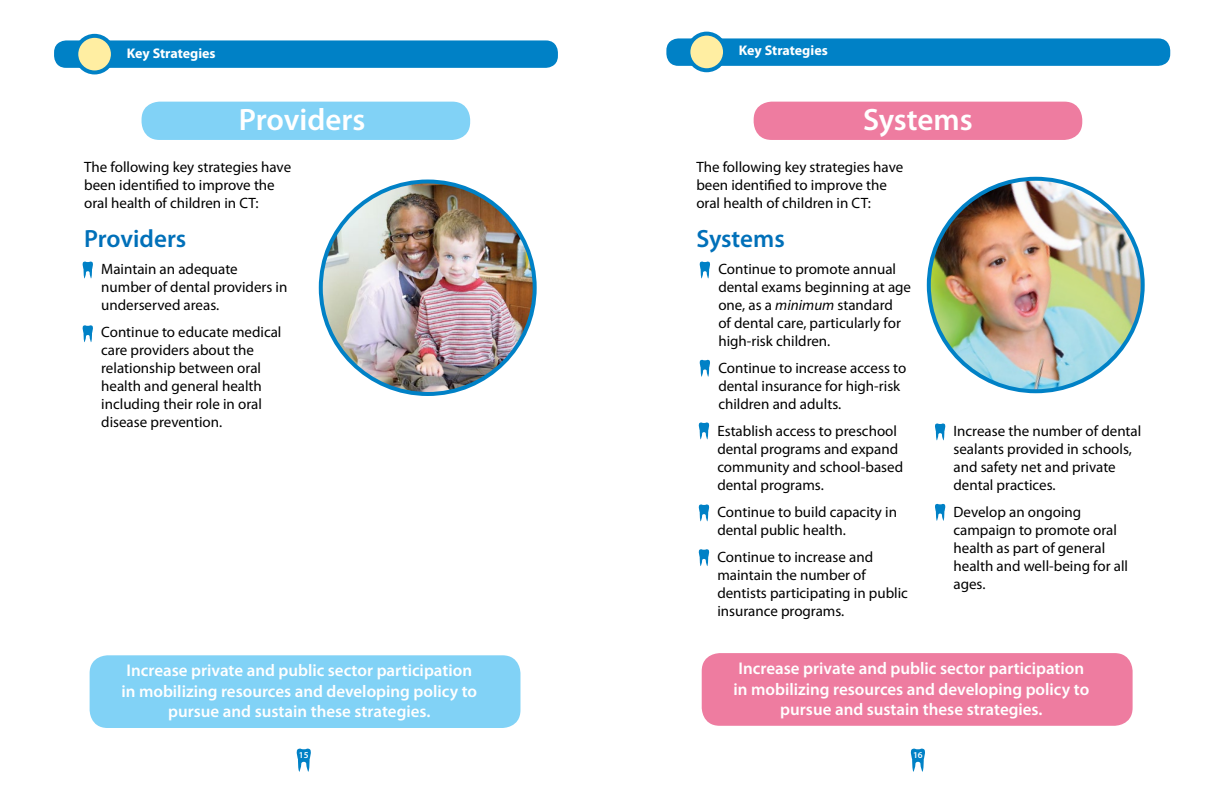
<style>
.page{position:relative;width:1224px;height:792px;background:#fff}
.page>*{position:absolute;margin:0;border:0;box-sizing:border-box;transform-origin:0 0}
.t1{font:600 31px "Myriad Pro";color:#fff}
.t2{font:600 25px "Myriad Pro";color:#0070b9}
.t3{font:600 17px/20.4px "Myriad Pro";color:#fff;text-align:center}
.t4{font:15px/18px "Myriad Pro";color:#000}
.t5{font:700 14px "Myriad Pro";letter-spacing:-.005em;color:#fff}
.t6{font:600 9px "Myriad Pro";color:#fff}
.s1{font-style:italic}
</style>
<div class="page">
<svg style="left:297px;top:749px;width:14px;height:23px"></svg>
<svg style="left:911px;top:749px;width:14px;height:23px"></svg>
<div style="left:666px;top:38px;width:504px;height:28px;background:#0081c6;border-radius:12px"></div>
<div style="left:54px;top:40px;width:504px;height:28px;background:#0081c6;border-radius:12px"></div>
<div style="left:76px;top:36px;width:37px;height:36px;background:#ffeea2;border-radius:50%"></div>
<div style="left:74px;top:34px;width:41px;height:40px;border:4px solid #0081c6;border-radius:50%"></div>
<div style="left:142px;top:102px;width:328px;height:38px;background:#81d2f6;border-radius:18px"></div>
<div style="left:90px;top:655px;width:430px;height:73px;background:#81d2f6;border-radius:18px"></div>
<svg style="left:83px;top:262px;width:10px;height:17px"></svg>
<svg style="left:83px;top:325px;width:10px;height:17px"></svg>
<img style="left:321px;top:182px;width:214px;height:212px">
<div style="left:688px;top:34px;width:37px;height:36px;background:#ffeea2;border-radius:50%"></div>
<div style="left:686px;top:32px;width:41px;height:40px;border:4px solid #0081c6;border-radius:50%"></div>
<div style="left:754px;top:102px;width:328px;height:38px;background:#ee7ca0;border-radius:18px"></div>
<div style="left:702px;top:653px;width:431px;height:73px;background:#ee7ca0;border-radius:18px"></div>
<svg style="left:700px;top:262px;width:10px;height:17px"></svg>
<svg style="left:700px;top:360px;width:10px;height:17px"></svg>
<svg style="left:935px;top:423px;width:10px;height:17px"></svg>
<svg style="left:935px;top:504px;width:10px;height:17px"></svg>
<svg style="left:699px;top:422px;width:10px;height:17px"></svg>
<svg style="left:699px;top:504px;width:10px;height:17px"></svg>
<svg style="left:699px;top:549px;width:10px;height:17px"></svg>
<img style="left:929px;top:179px;width:214px;height:212px">
<p class="t5" style="left:127px;top:44px;width:90px">Key Strategies</p>
<p class="t5" style="left:739px;top:42px;width:90px">Key Strategies</p>
<h1 class="t1" style="left:239px;top:100px;width:128px">Providers</h1>
<p class="t4" style="left:84px;top:158px;width:208px">The following key strategies have been identified to improve the oral health of children in CT:</p>
<h2 class="t2" style="left:84px;top:223px;width:104px">Providers</h2>
<p class="t4" style="left:101px;top:260px;width:188px">Maintain an adequate number of dental providers in underserved areas.</p>
<p class="t4" style="left:101px;top:323px;width:182px">Continue to educate medical care providers about the relationship between oral health and general health including their role in oral disease prevention.</p>
<h1 class="t1" style="left:863px;top:100px;width:111px">Systems</h1>
<p class="t4" style="left:696px;top:158px;width:208px">The following key strategies have been identified to improve the oral health of children in CT:</p>
<h2 class="t2" style="left:696px;top:223px;width:90px">Systems</h2>
<p class="t4" style="left:718px;top:260px;width:194px">Continue to promote annual dental exams beginning at age one, as a <span class="s1">minimum</span> standard<br>of dental care, particularly for high-risk children.</p>
<p class="t4" style="left:718px;top:359px;width:189px">Continue to increase access to dental insurance for high-risk children and adults.</p>
<p class="t4" style="left:717px;top:422px;width:187px">Establish access to preschool dental programs and expand community and school-based dental programs.</p>
<p class="t4" style="left:717px;top:503px;width:181px">Continue to build capacity in dental public health.</p>
<p class="t4" style="left:717px;top:548px;width:192px">Continue to increase and maintain the number of dentists participating in public insurance programs.</p>
<p class="t4" style="left:953px;top:421px;width:189px">Increase the number of dental sealants provided in schools, and safety net and private dental practices.</p>
<p class="t4" style="left:953px;top:502px;width:176px">Develop an ongoing campaign to promote oral health as part of general health and well-being for all ages.</p>
<p class="t3" style="left:121px;top:660px;width:357px">Increase private and public sector participation in mobilizing resources and developing policy to pursue and sustain these strategies.</p>
<p class="t3" style="left:734px;top:658px;width:357px">Increase private and public sector participation in mobilizing resources and developing policy to pursue and sustain these strategies.</p>
<p class="t6" style="left:299px;top:750px;width:11px">15</p>
<p class="t6" style="left:913px;top:750px;width:11px">16</p>
</div>
